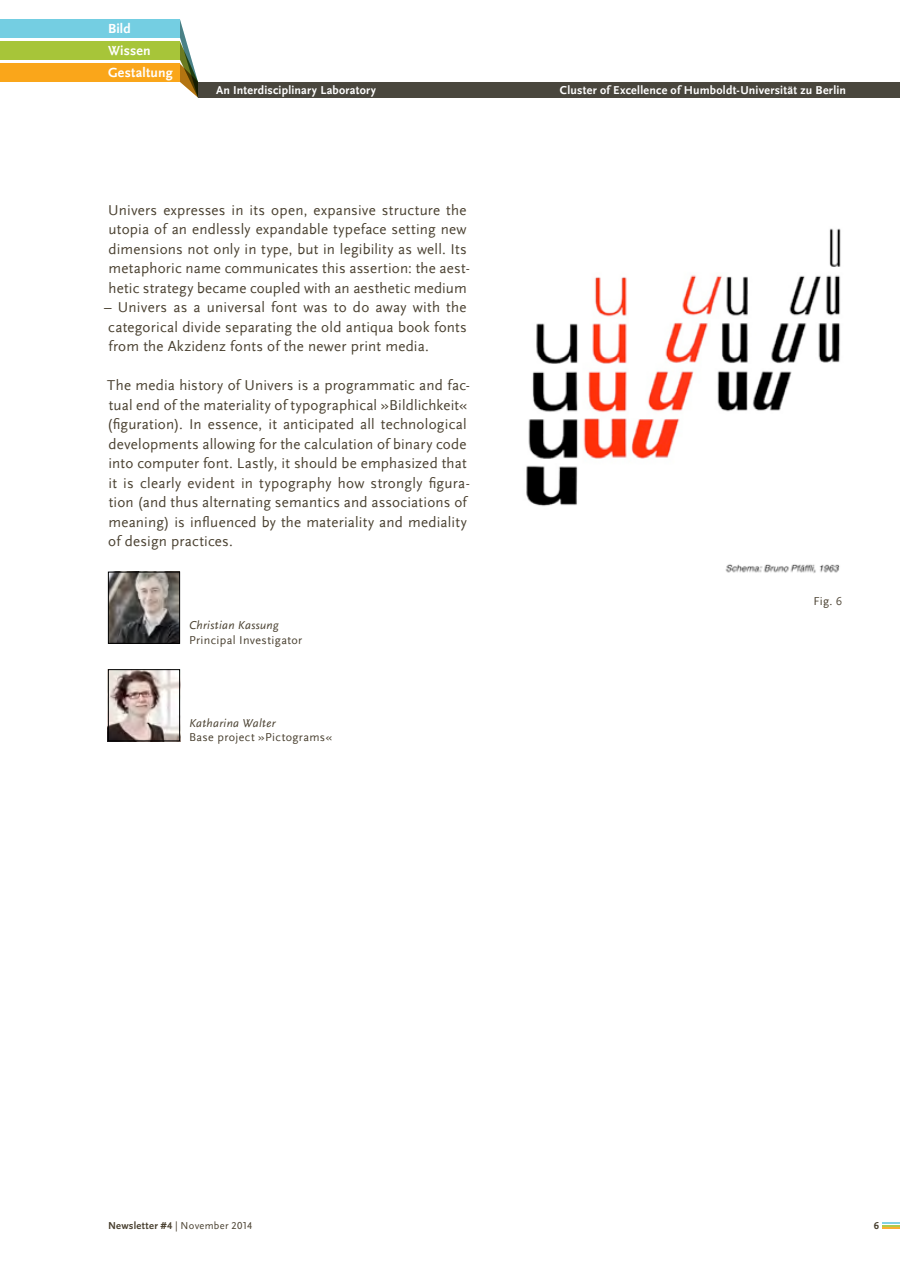
<style>
.page{position:relative;width:900px;height:1268px;background:#fff}
.page>*{position:absolute;margin:0;border:0;box-sizing:border-box;transform-origin:0 0}
.t1{font:15px/19.5px "Scala Sans";letter-spacing:.015em;color:#4a4131}
.t2{font:700 13.8px "Scala Sans";letter-spacing:.015em;color:#fff}
.t3{font:700 12px "Scala Sans";letter-spacing:.02em;color:#fff}
.t4{font:12px "Scala Sans";letter-spacing:.03em;color:#4a4131}
.t5{font:italic 12px "Scala Sans";letter-spacing:.03em;color:#4a4131}
.t6{font:10.5px "Scala Sans Regular LF";letter-spacing:.025em;color:#4a4131}
.t7{font:10.5px "Scala Sans Bold LF";color:#4a4131}
.s1{font-family:"Scala Sans Bold LF"}
</style>
<div class="page">
<svg style="left:180px;top:20px;width:18px;height:78px"></svg>
<div style="left:0;top:20px;width:180px;height:18px;background:#74cee2"></div>
<div style="left:0;top:42px;width:180px;height:18px;background:#a7c539"></div>
<div style="left:0;top:64px;width:180px;height:18px;background:#faa61a"></div>
<div style="left:198px;top:82px;width:702px;height:16px;background:#49463d"></div>
<svg style="left:882px;top:1222px;width:18px;height:6px"></svg>
<img style="left:526px;top:228px;width:315px;height:345px">
<img style="left:108px;top:571px;width:72px;height:71px">
<div style="left:108px;top:572px;width:72px;height:72px;border:1px solid #000"></div>
<img style="left:110px;top:671px;width:68px;height:68px">
<div style="left:108px;top:669px;width:72px;height:72px;border:1px solid #000"></div>
<p class="t2" style="left:108px;top:21px;width:24px">Bild</p>
<p class="t2" style="left:108px;top:43px;width:44px">Wissen</p>
<p class="t2" style="left:108px;top:66px;width:66px">Gestaltung</p>
<p class="t3" style="left:216px;top:83px;width:161px">An Interdisciplinary Laboratory</p>
<p class="t3" style="left:560px;top:83px;width:288px">Cluster of Excellence of Humboldt-Universität zu Berlin</p>
<p class="t1" style="left:108px;top:200px;width:363px">Univers expresses in its open, expansive structure the utopia of an endlessly expandable typeface setting new dimensions not only in type, but in legibility as well. Its metaphoric name communicates this assertion: the aest&shy;hetic strategy became coupled with an aesthetic medium</p>
<p class="t1" style="left:104px;top:298px;width:364px;text-align:justify">– Univers as a universal font was to do away with the categorical divide separating the old antiqua book fonts from the Akzidenz fonts of the newer print media.</p>
<p class="t1" style="left:107px;top:376px;width:364px">The media history of Univers is a programmatic and fac&shy;tual end of the materiality of typographical »Bildlichkeit« (figuration). In essence, it anticipated all technological developments allowing for the calculation of binary code into computer font. Lastly, it should be emphasized that it is clearly evident in typography how strongly figura&shy;tion (and thus alternating semantics and associations of meaning) is influenced by the materiality and mediality of design practices.</p>
<p class="t5" style="left:189px;top:618px;width:91px">Christian Kassung</p>
<p class="t4" style="left:189px;top:633px;width:115px">Principal Investigator</p>
<p class="t5" style="left:189px;top:716px;width:88px">Katharina Walter</p>
<p class="t4" style="left:189px;top:731px;width:145px">Base project »Pictograms«</p>
<p class="t4" style="left:813px;top:594px;width:30px">Fig. 6</p>
<p class="t6" style="left:108px;top:1219px;width:146px"><span class="s1">Newsletter #4</span> | November 2014</p>
<p class="t7" style="left:874px;top:1219px;width:7px">6</p>
</div>
